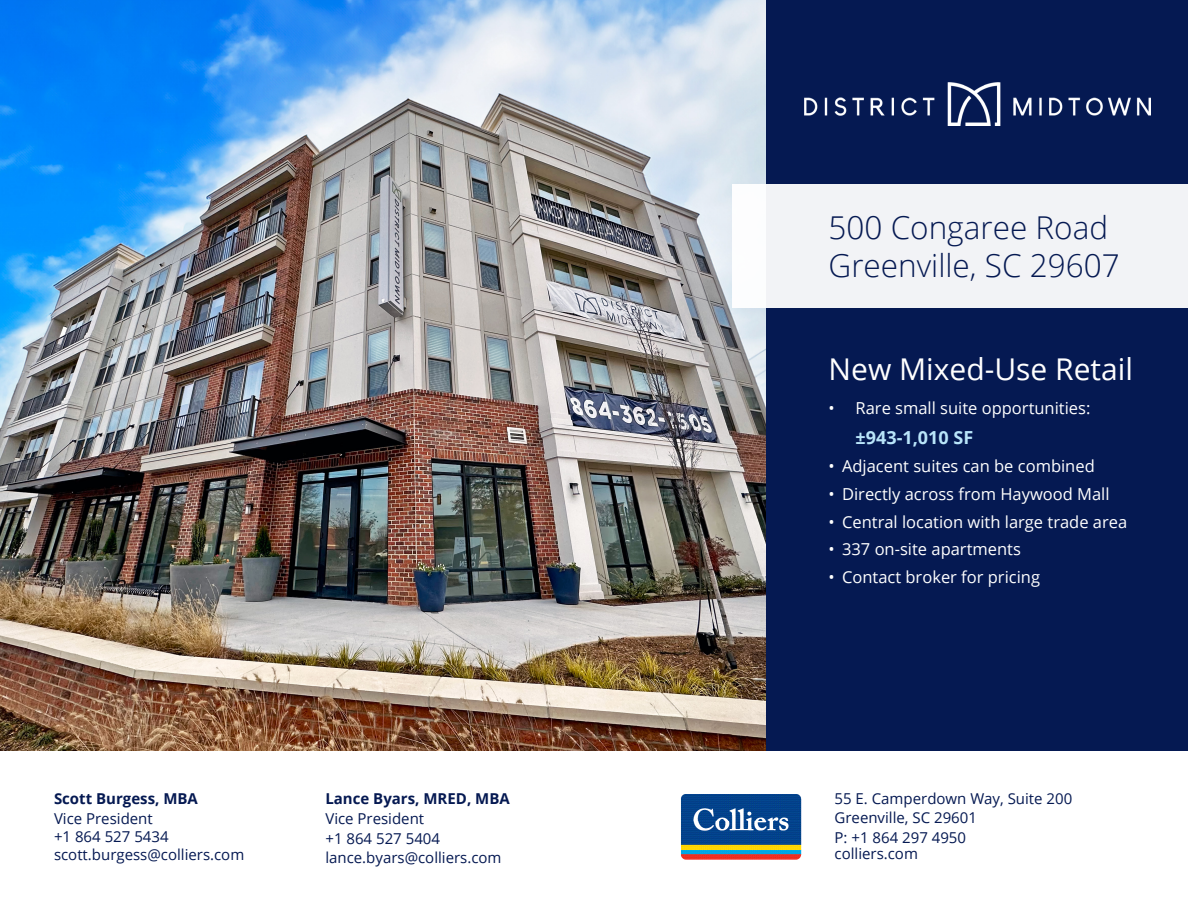
<style>
.page{position:relative;width:1188px;height:918px;background:#fff}
.page>*{position:absolute;margin:0;border:0;box-sizing:border-box;transform-origin:0 0}
.t1{font:300 31.5px "Open Sans";color:#051952}
.t2{font:30px "Open Sans";color:#fff}
.t3{font:700 18px "Open Sans";color:#b9e5fa}
.t4{font:16.5px "Open Sans";color:#fff}
.t5{font:15px/16.5px "Open Sans";color:#051952}
.t6{font:700 15px "Open Sans";color:#051952}
</style>
<div class="page">
<img style="left:0;top:0;width:766px;height:751px">
<div style="left:766px;top:0;width:422px;height:751px;background:#051952"></div>
<div style="left:732px;top:184px;width:456px;height:124px;background:#f2f3f6"></div>
<img style="left:681px;top:794px;width:121px;height:66px">
<img style="left:805px;top:82px;width:346px;height:43px">
<p class="t6" style="left:54px;top:788px;width:145px">Scott Burgess, MBA</p>
<p class="t5" style="left:54px;top:810px;width:100px">Vice President</p>
<p class="t5" style="left:54px;top:828px;width:116px">+1 864 527 5434</p>
<p class="t5" style="left:54px;top:846px;width:192px">scott.burgess@colliers.com</p>
<p class="t6" style="left:325px;top:788px;width:186px">Lance Byars, MRED, MBA</p>
<p class="t5" style="left:325px;top:810px;width:100px">Vice President</p>
<p class="t5" style="left:325px;top:829px;width:116px">+1 864 527 5404</p>
<p class="t5" style="left:325px;top:849px;width:178px">lance.byars@colliers.com</p>
<p class="t1" style="left:829px;top:206px;width:281px">500 Congaree Road</p>
<p class="t1" style="left:829px;top:244px;width:293px">Greenville, SC 29607</p>
<p class="t2" style="left:829px;top:348px;width:306px">New Mixed-Use Retail</p>
<p class="t4" style="left:829px;top:397px;width:263px">• Rare small suite opportunities:</p>
<p class="t3" style="left:856px;top:425px;width:119px">±943-1,010 SF</p>
<p class="t4" style="left:829px;top:455px;width:268px">• Adjacent suites can be combined</p>
<p class="t4" style="left:829px;top:483px;width:283px">• Directly across from Haywood Mall</p>
<p class="t4" style="left:829px;top:510px;width:300px">• Central location with large trade area</p>
<p class="t4" style="left:829px;top:538px;width:194px">• 337 on-site apartments</p>
<p class="t4" style="left:829px;top:566px;width:213px">• Contact broker for pricing</p>
<p class="t5" style="left:835px;top:790px;width:239px">55 E. Camperdown Way, Suite 200</p>
<p class="t5" style="left:835px;top:809px;width:144px">Greenville, SC 29601</p>
<p class="t5" style="left:835px;top:829px;width:133px">P: +1 864 297 4950 colliers.com</p>
</div>
